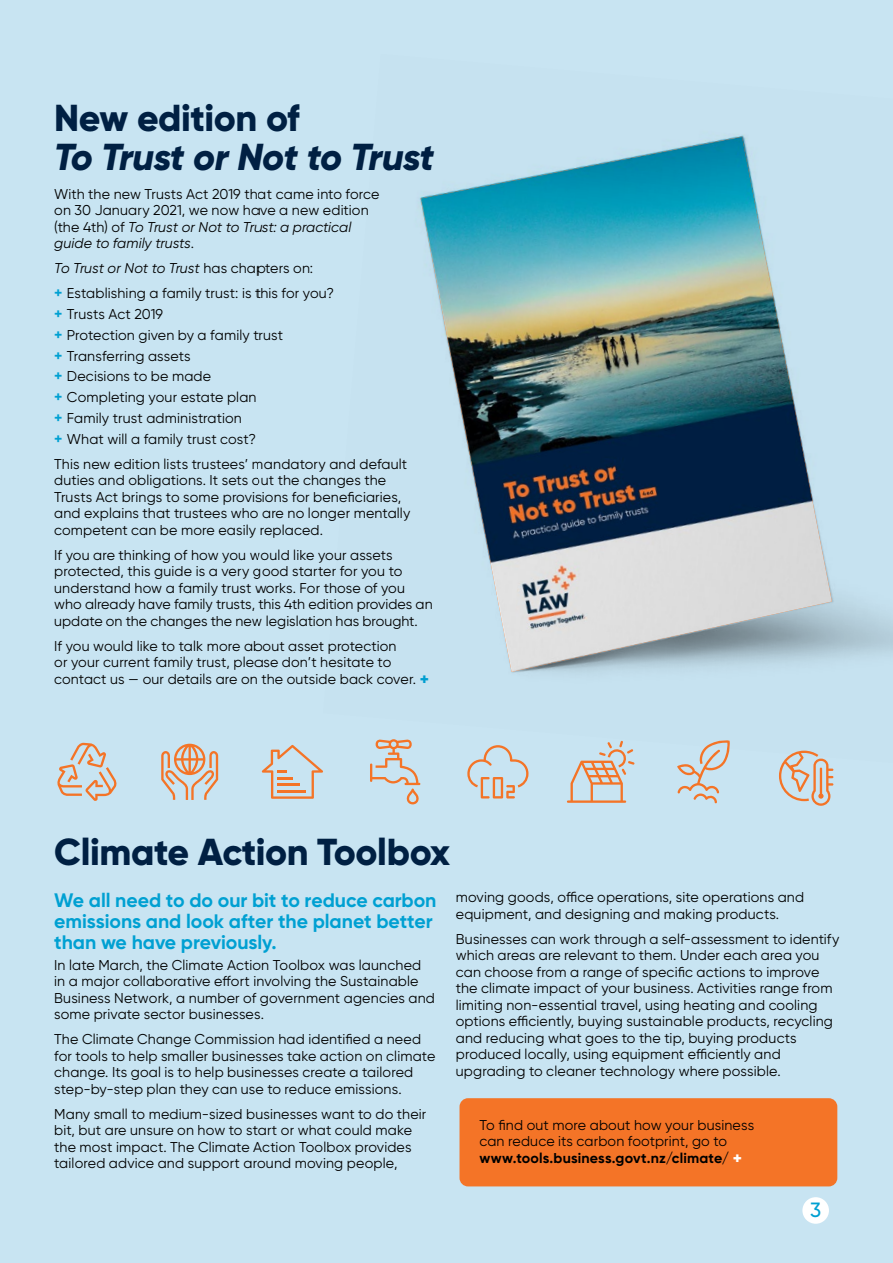
<style>
.page{position:relative;width:893px;height:1263px;background:#c8e4f2}
.page>*{position:absolute;margin:0;border:0;box-sizing:border-box;transform-origin:0 0}
.t1{font:800 37.5px "Gilroy";letter-spacing:-.01em;color:#002043}
.t2{font:italic 800 37.5px "Gilroy";letter-spacing:-.02em;color:#002043}
.t3{font:500 20.7px "Gilroy";color:#00a0d2}
.t4{font:700 19.5px/21px "Gilroy";letter-spacing:-.005em;color:#00a0d2}
.t5{font:14.25px/16.5px "Gilroy";letter-spacing:.01em;color:#000}
.s1{font-style:italic}
.s2{font-weight:700;font-size:15px;color:#00a0d2}
.s3{font-weight:800;font-size:16.5px;color:#00a0d2}
.s4{font-weight:700}
.s5{font-weight:800;font-size:16.5px;color:#fff}
</style>
<div class="page">
<div style="left:802px;top:1197px;width:27px;height:27px;background:#fff;border-radius:50%"></div>
<div style="left:459px;top:1098px;width:378px;height:88px;background:#f47427;border-radius:9px"></div>
<img style="left:419px;top:135px;width:474px;height:616px">
<img style="left:421px;top:137px;width:411px;height:535px">
<svg style="left:467px;top:745px;width:61px;height:53px"></svg>
<svg style="left:370px;top:739px;width:50px;height:65px"></svg>
<svg style="left:677px;top:739px;width:54px;height:64px"></svg>
<svg style="left:567px;top:741px;width:68px;height:62px"></svg>
<svg style="left:262px;top:745px;width:61px;height:54px"></svg>
<svg style="left:161px;top:744px;width:57px;height:56px"></svg>
<svg style="left:57px;top:743px;width:60px;height:58px"></svg>
<svg style="left:779px;top:751px;width:54px;height:55px"></svg>
<h1 class="t1" style="left:54px;top:94px;width:247px">New edition of</h1>
<h1 class="t2" style="left:54px;top:133px;width:381px">To Trust or Not to Trust</h1>
<p class="t5" style="left:54px;top:185px;width:327px">With the new Trusts Act 2019 that came into force on 30 January 2021, we now have a new edition (the 4th) of <span class="s1">To Trust or Not to Trust: a practical guide to family trusts</span>.</p>
<p class="t5" style="left:54px;top:256px;width:281px;line-height:25px"><span class="s1">To Trust or Not to Trust</span> has chapters on:<br><span class="s2">+</span> Establishing a family trust: is this for you?</p>
<p class="t5" style="left:54px;top:304px;width:231px;line-height:20.7px"><span class="s2">+</span> Trusts Act 2019<br><span class="s2">+</span> Protection given by a family trust <span class="s2">+</span> Transferring assets<br><span class="s2">+</span> Decisions to be made<br><span class="s2">+</span> Completing your estate plan<br><span class="s2">+</span> Family trust administration<br><span class="s2">+</span> What will a family trust cost?</p>
<p class="t5" style="left:54px;top:455px;width:358px">This new edition lists trustees’ mandatory and default duties and obligations. It sets out the changes the Trusts Act brings to some provisions for beneficiaries, and explains that trustees who are no longer mentally competent can be more easily replaced.</p>
<p class="t5" style="left:54px;top:546px;width:380px">If you are thinking of how you would like your assets protected, this guide is a very good starter for you to understand how a family trust works. For those of you who already have family trusts, this 4th edition provides an update on the changes the new legislation has brought.</p>
<p class="t5" style="left:54px;top:637px;width:376px">If you would like to talk more about asset protection<br>or your current family trust, please don’t hesitate to contact us — our details are on the outside back cover. <span class="s3">+</span></p>
<h1 class="t1" style="left:54px;top:828px;width:397px">Climate Action Toolbox</h1>
<h3 class="t4" style="left:54px;top:889px;width:384px">We all need to do our bit to reduce carbon emissions and look after the planet better than we have previously.</h3>
<p class="t5" style="left:54px;top:956px;width:382px">In late March, the Climate Action Toolbox was launched in a major collaborative effort involving the Sustainable Business Network, a number of government agencies and some private sector businesses.</p>
<p class="t5" style="left:54px;top:1031px;width:383px">The Climate Change Commission had identified a need for tools to help smaller businesses take action on climate change. Its goal is to help businesses create a tailored step-by-step plan they can use to reduce emissions.</p>
<p class="t5" style="left:54px;top:1105px;width:374px">Many small to medium-sized businesses want to do their bit, but are unsure on how to start or what could make the most impact. The Climate Action Toolbox provides tailored advice and support around moving people,</p>
<p class="t5" style="left:456px;top:889px;width:350px">moving goods, office operations, site operations and equipment, and designing and making products.</p>
<p class="t5" style="left:456px;top:930px;width:385px">Businesses can work through a self-assessment to identify which areas are relevant to them. Under each area you can choose from a range of specific actions to improve the climate impact of your business. Activities range from limiting non-essential travel, using heating and cooling options efficiently, buying sustainable products, recycling and reducing what goes to the tip, buying products produced locally, using equipment efficiently and upgrading to cleaner technology where possible.</p>
<p class="t5" style="left:479px;top:1116px;width:276px">To find out more about how your business can reduce its carbon footprint, go to <span class="s4">www.tools.business.govt.nz/climate/</span> <span class="s5">+</span></p>
<h2 class="t3" style="left:810px;top:1197px;width:13px">3</h2>
</div>
